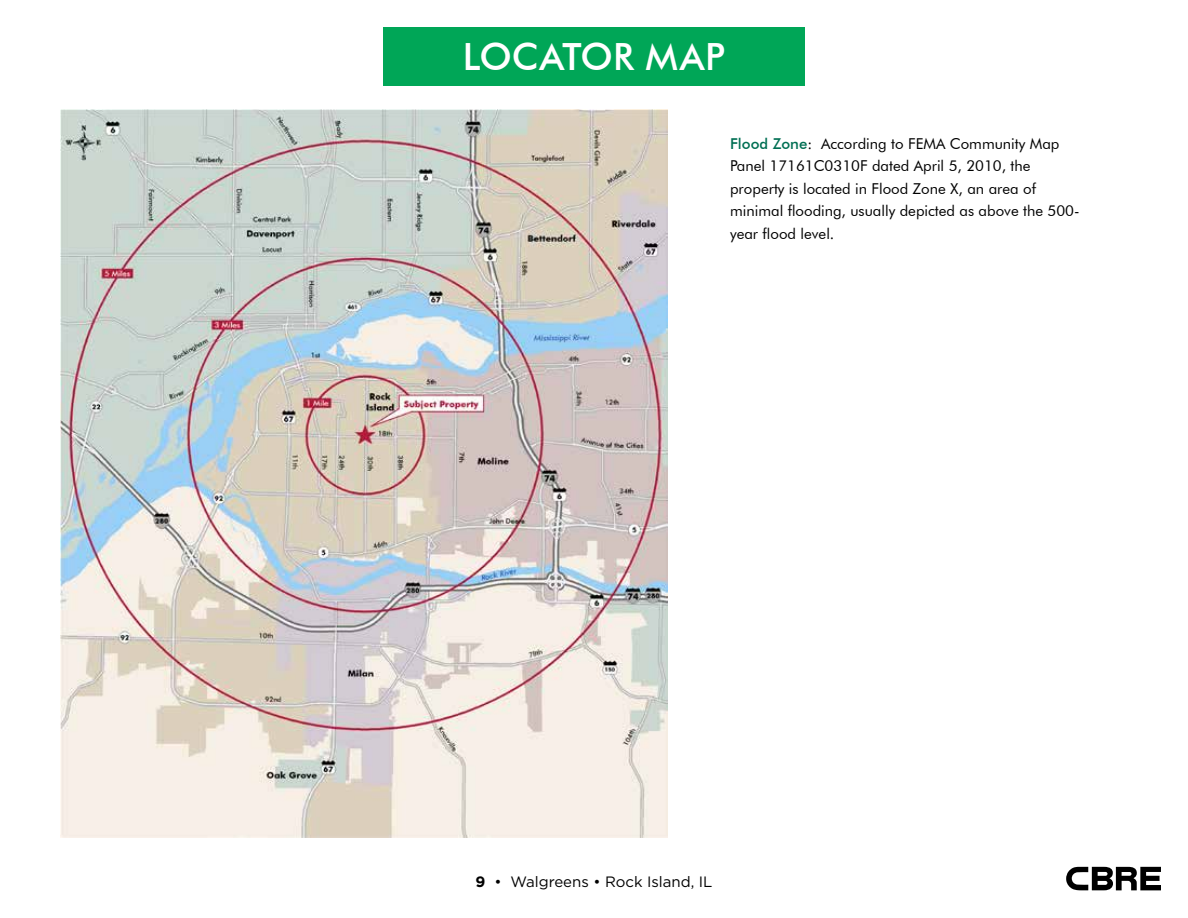
<style>
.page{position:relative;width:1188px;height:918px;background:#fff}
.page>*{position:absolute;margin:0;border:0;box-sizing:border-box;transform-origin:0 0}
.t1{font:500 37.5px "Futura BT";color:#fff}
.t2{font:15px/22.5px "Futura BT";color:#000}
.t3{font:15px "Gotham";color:#000}
.s1{font-weight:500;color:#006f53}
.s2{font-weight:700}
</style>
<div class="page">
<div style="left:383px;top:27px;width:422px;height:58px;background:#00a657"></div>
<svg style="left:1066px;top:867px;width:95px;height:23px"></svg>
<img style="left:60px;top:109px;width:607px;height:729px">
<h1 class="t1" style="left:463px;top:34px;width:260px">LOCATOR MAP</h1>
<p class="t2" style="left:730px;top:132px;width:351px"><span class="s1">FLOOD ZONE</span>: According to FEMA Community Map Panel 17161C0310F dated April 5, 2010, the property is located in Flood Zone X, an area of minimal flooding, usually depicted as above the 500- year flood level.</p>
<p class="t3" style="left:475px;top:872px;width:239px"><span class="s2">9</span> • Walgreens • Rock Island, IL</p>
</div>
